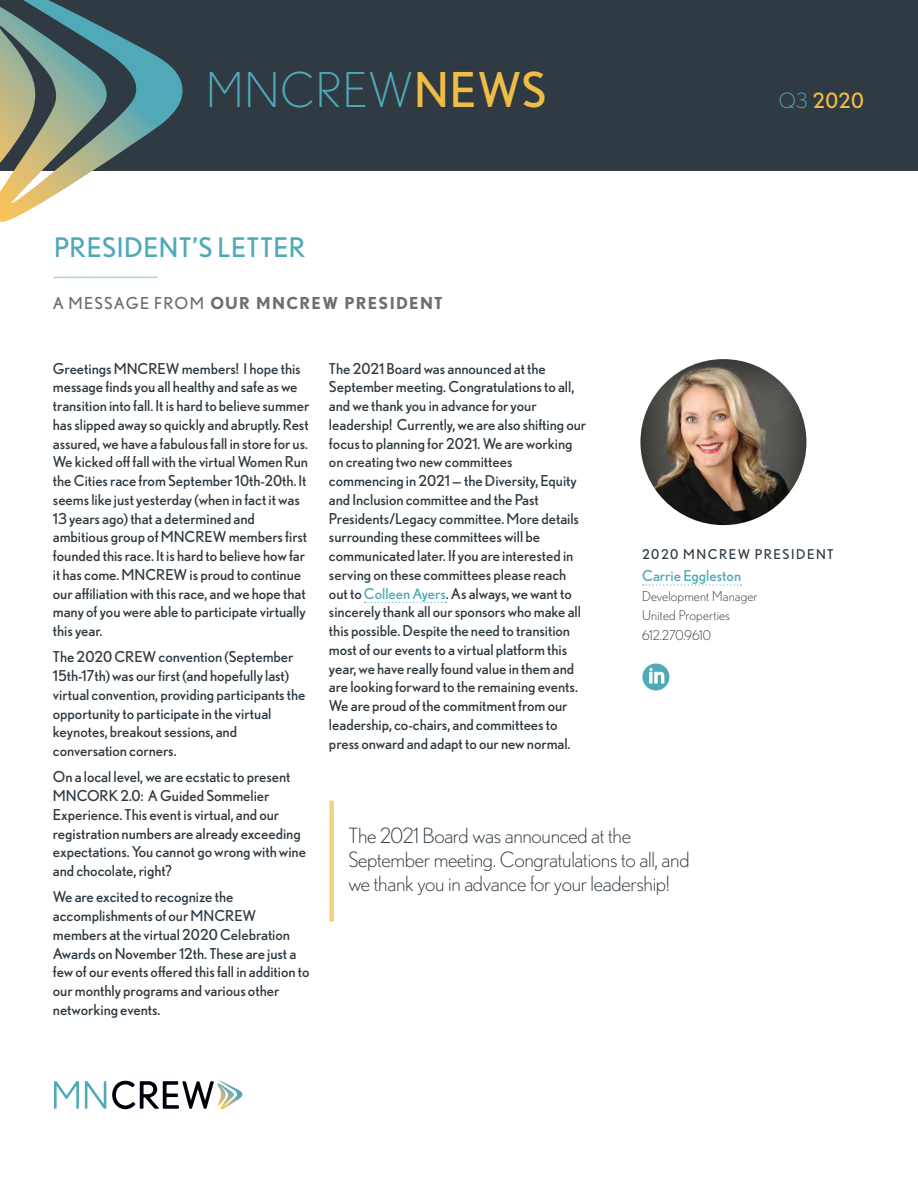
<style>
.page{position:relative;width:918px;height:1188px;background:#fff}
.page>*{position:absolute;margin:0;border:0;box-sizing:border-box;transform-origin:0 0}
.t1{font:300 48px "Nobel";letter-spacing:.02em;color:#4fa9b7}
.t2{font:27px "Nobel";letter-spacing:.02em;color:#4fa9b7}
.t3{font:300 21px/24px "Nobel";letter-spacing:-.015em;color:#2f3a42}
.t4{font:21px "Nobel";color:#efbd47}
.t5{font:700 16.5px "Nobel";letter-spacing:.08em;color:#6d6e71}
.t6{font:15px/18.8px "Nobel";letter-spacing:-.005em;color:#2f3a42}
.t7{font:15px "Nobel";color:#4fa9b7}
.t8{font:300 13.5px/19.5px "Nobel";letter-spacing:.01em;color:#2f3a42}
.t9{font:13.5px "Nobel";letter-spacing:.11em;color:#2f3a42}
.s1{font-weight:400;color:#efbd47}
.s2{font-weight:400}
.s3{font-weight:300;color:#4fa9b7}
.s4{color:#4fa9b7}
</style>
<div class="page">
<div style="left:1px;top:0;width:917px;height:171px;background:#2f3a42"></div>
<svg style="left:365px;top:602px;width:81px;height:1px"></svg>
<hr style="left:54px;top:277px;width:103px;height:1px;background:#a7d4db">
<svg style="left:643px;top:584px;width:99px;height:2px"></svg>
<svg style="left:642px;top:664px;width:27px;height:27px"></svg>
<svg style="left:112px;top:1081px;width:130px;height:28px"></svg>
<svg style="left:54px;top:1081px;width:25px;height:28px"></svg>
<svg style="left:85px;top:1081px;width:21px;height:28px"></svg>
<svg style="left:0;top:0;width:183px;height:222px"></svg>
<img style="left:640px;top:359px;width:166px;height:166px;border-radius:83px">
<div style="left:329px;top:801px;width:5px;height:121px;background:#f4d17e"></div>
<h1 class="t1" style="left:206px;top:62px;width:342px">MNCREW<span class="s1">NEWS</span></h1>
<h2 class="t2" style="left:54px;top:232px;width:253px">PRESIDENT’S LETTER</h2>
<p class="t5" style="left:53px;top:293px;width:391px"><span class="s2">A MESSAGE FROM</span> OUR MNCREW PRESIDENT</p>
<h3 class="t4" style="left:779px;top:88px;width:87px"><span class="s3">Q3</span> 2020</h3>
<p class="t6" style="left:53px;top:359px;width:258px">Greetings MNCREW members! I hope this message finds you all healthy and safe as we transition into fall. It is hard to believe summer has slipped away so quickly and abruptly. Rest assured, we have a fabulous fall in store for us.<br>We kicked off fall with the virtual Women Run the Cities race from September 10th-20th. It seems like just yesterday (when in fact it was 13 years ago) that a determined and ambitious group of MNCREW members first founded this race. It is hard to believe how far it has come. MNCREW is proud to continue our affiliation with this race, and we hope that many of you were able to participate virtually this year.</p>
<p class="t6" style="left:53px;top:647px;width:254px">The 2020 CREW convention (September 15th-17th) was our first (and hopefully last) virtual convention, providing participants the opportunity to participate in the virtual keynotes, breakout sessions, and conversation corners.</p>
<p class="t6" style="left:53px;top:767px;width:255px">On a local level, we are ecstatic to present MNCORK 2.0: A Guided Sommelier Experience. This event is virtual, and our registration numbers are already exceeding expectations. You cannot go wrong with wine and chocolate, right?</p>
<p class="t6" style="left:53px;top:887px;width:258px">We are excited to recognize the accomplishments of our MNCREW members at the virtual 2020 Celebration Awards on November 12th. These are just a few of our events offered this fall in addition to our monthly programs and various other networking events.</p>
<p class="t6" style="left:329px;top:359px;width:259px">The 2021 Board was announced at the September meeting. Congratulations to all, and we thank you in advance for your leadership! Currently, we are also shifting our focus to planning for 2021. We are working on creating two new committees commencing in 2021 — the Diversity, Equity and Inclusion committee and the Past Presidents/Legacy committee. More details surrounding these committees will be communicated later. If you are interested in serving on these committees please reach out to <span class="s4">Colleen Ayers</span>. As always, we want to sincerely thank all our sponsors who make all this possible. Despite the need to transition most of our events to a virtual platform this year, we have really found value in them and are looking forward to the remaining events.<br>We are proud of the commitment from our leadership, co-chairs, and committees to press onward and adapt to our new normal.</p>
<p class="t9" style="left:642px;top:546px;width:193px">2020 MNCREW PRESIDENT</p>
<p class="t7" style="left:642px;top:567px;width:101px">Carrie Eggleston</p>
<p class="t8" style="left:642px;top:586px;width:117px">Development Manager<br>United Properties<br>612.270.9610</p>
<h3 class="t3" style="left:348px;top:823px;width:343px">The 2021 Board was announced at the<br>September meeting. Congratulations to all, and we thank you in advance for your leadership!</h3>
</div>
